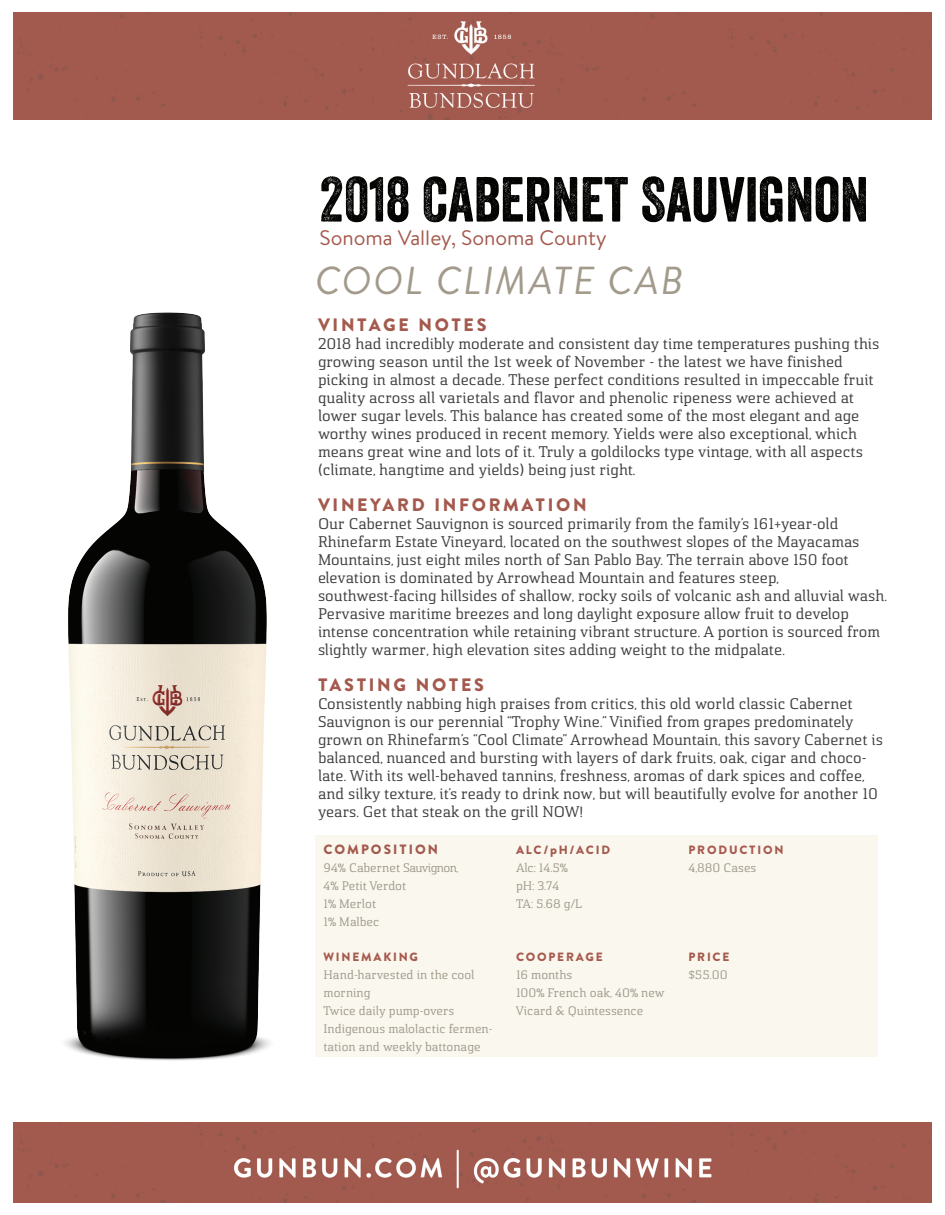
<style>
.page{position:relative;width:945px;height:1215px;background:#fff}
.page>*{position:absolute;margin:0;border:0;box-sizing:border-box;transform-origin:0 0}
.t1{font:61.5px "Veneer";color:#040503}
.t2{font:italic 39px "Brandon Text";letter-spacing:.05em;color:#a29b8c}
.t3{font:21px "Brandon Text";color:#a4594d}
.t4{font:900 18px "Brandon Text";letter-spacing:.15em;color:#a4594d}
.t5{font:15px/18px "Chatype";letter-spacing:-.005em;color:#3e3e3f}
.t6{font:900 13.5px "Brandon Text";letter-spacing:.15em;color:#a4594d}
.t7{font:12px/18px "Chatype";color:#a09a8c}
.t8{font:900 12px "Brandon Text";letter-spacing:.15em;color:#a7594e}
.t9{font:900 12px "Brandon Text";letter-spacing:.15em;color:#a4594d}
</style>
<div class="page">
<img style="left:65px;top:312px;width:205px;height:749px">
<div style="left:14px;top:12px;width:918px;height:108px;background:#a35a4e"></div>
<div style="left:14px;top:1122px;width:918px;height:81px;background:#a35a4e"></div>
<div style="left:315px;top:836px;width:563px;height:222px;background:#faf7ee"></div>
<h1 class="t1" style="left:320px;top:162px;width:551px">2018 CABERNET SAUVIGNON</h1>
<h3 class="t3" style="left:320px;top:224px;width:289px">Sonoma Valley, Sonoma County</h3>
<h2 class="t2" style="left:315px;top:254px;width:370px">COOL CLIMATE CAB</h2>
<p class="t4" style="left:318px;top:312px;width:170px">VINTAGE NOTES</p>
<p class="t5" style="left:318px;top:335px;width:563px">2018 had incredibly moderate and consistent day time temperatures pushing this growing season until the 1st week of November - the latest we have finished picking in almost a decade. These perfect conditions resulted in impeccable fruit quality across all varietals and flavor and phenolic ripeness were achieved at lower sugar levels. This balance has created some of the most elegant and age worthy wines produced in recent memory. Yields were also exceptional, which means great wine and lots of it. Truly a goldilocks type vintage, with all aspects (climate, hangtime and yields) being just right.</p>
<p class="t4" style="left:318px;top:492px;width:270px">VINEYARD INFORMATION</p>
<p class="t5" style="left:318px;top:515px;width:571px">Our Cabernet Sauvignon is sourced primarily from the family’s 161+year-old Rhinefarm Estate Vineyard, located on the southwest slopes of the Mayacamas Mountains, just eight miles north of San Pablo Bay. The terrain above 150 foot elevation is dominated by Arrowhead Mountain and features steep, southwest-facing hillsides of shallow, rocky soils of volcanic ash and alluvial wash.<br>Pervasive maritime breezes and long daylight exposure allow fruit to develop intense concentration while retaining vibrant structure. A portion is sourced from slightly warmer, high elevation sites adding weight to the midpalate.</p>
<p class="t4" style="left:318px;top:672px;width:168px">TASTING NOTES</p>
<p class="t5" style="left:318px;top:695px;width:567px">Consistently nabbing high praises from critics, this old world classic Cabernet Sauvignon is our perennial “Trophy Wine.” Vinified from grapes predominately grown on Rhinefarm’s “Cool Climate” Arrowhead Mountain, this savory Cabernet is balanced, nuanced and bursting with layers of dark fruits, oak, cigar and choco&shy;late. With its well-behaved tannins, freshness, aromas of dark spices and coffee, and silky texture, it’s ready to drink now, but will beautifully evolve for another 10 years. Get that steak on the grill NOW!</p>
<p class="t6" style="left:324px;top:840px;width:116px">COMPOSITION</p>
<p class="t7" style="left:324px;top:859px;width:136px">94% Cabernet Sauvignon,<br>4% Petit Verdot<br>1% Merlot<br>1% Malbec</p>
<p class="t8" style="left:324px;top:948px;width:96px">WINEMAKING</p>
<p class="t7" style="left:324px;top:966px;width:171px">Hand-harvested in the cool morning<br>Twice daily pump-overs<br>Indigenous malolactic fermen&shy;tation and weekly battonage</p>
<p class="t9" style="left:516px;top:842px;width:96px">ALC/pH/ACID</p>
<p class="t7" style="left:516px;top:859px;width:68px">Alc: 14.5% pH: 3.74<br>TA: 5.68 g/L</p>
<p class="t8" style="left:516px;top:948px;width:88px">COOPERAGE</p>
<p class="t7" style="left:516px;top:966px;width:150px">16 months<br>100% French oak, 40% new<br>Vicard &amp; Quintessence</p>
<p class="t8" style="left:688px;top:842px;width:97px">PRODUCTION</p>
<p class="t7" style="left:688px;top:859px;width:69px">4,880 Cases</p>
<p class="t9" style="left:688px;top:948px;width:43px">PRICE</p>
<p class="t7" style="left:688px;top:966px;width:41px">$55.00</p>
</div>
